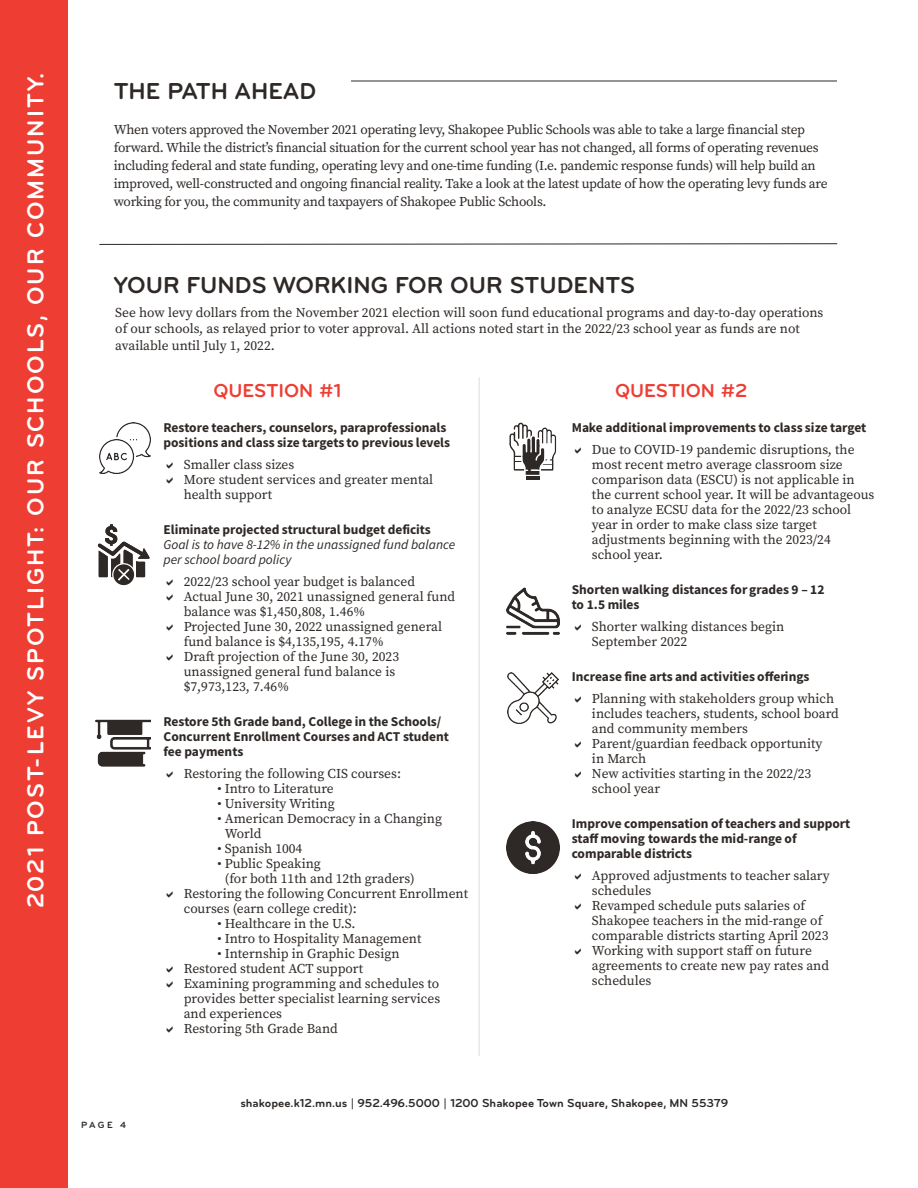
<style>
.page{position:relative;width:918px;height:1188px;background:#fff}
.page>*{position:absolute;margin:0;border:0;box-sizing:border-box;transform-origin:0 0}
.t1{font:700 24px "Bryant Pro";letter-spacing:.08em;color:#fff}
.t2{font:700 24px "Bryant Pro";color:#2e2926}
.t3{font:700 19.5px "Bryant Pro";color:#ee3e34}
.t4{font:13.5px/15px "Source Serif Pro";color:#2e2926}
.t5{font:13.5px/18px "Source Serif Pro";letter-spacing:-.02em;color:#2e2926}
.t6{font:13.5px/15px "Source Sans Variable";color:#2e2926}
.t7{font:italic 13.5px/15px "Source Sans Variable";color:#2e2926}
.t8{font:700 12px "Bryant Pro";color:#2e2926}
.t9{font:700 9.3px "Bryant Pro";color:#2e2926}
.s1{font-style:normal}
</style>
<div class="page">
<hr style="left:351px;top:81px;width:486px;height:1px;background:#2e2926">
<svg style="left:99px;top:243px;width:739px;height:2px"></svg>
<img style="left:507px;top:821px;width:53px;height:53px">
<img style="left:507px;top:587px;width:53px;height:48px">
<img style="left:96px;top:719px;width:54px;height:48px">
<img style="left:99px;top:422px;width:52px;height:52px">
<svg style="left:509px;top:423px;width:47px;height:57px"></svg>
<svg style="left:113px;top:564px;width:22px;height:22px"></svg>
<div style="left:112px;top:563px;width:23px;height:23px;border:1px solid #fff;border-radius:50%"></div>
<svg style="left:98px;top:524px;width:52px;height:57px"></svg>
<hr style="left:479px;top:377px;width:1px;height:679px;background:#dedbdb">
<img style="left:508px;top:672px;width:51px;height:51px">
<div style="left:0;top:0;width:68px;height:1188px;background:#ee3e34"></div>
<p class="t1" style="left:21px;top:908px;width:838px;rotate:-90deg">2021 POST-LEVY SPOTLIGHT: OUR SCHOOLS, OUR COMMUNITY.</p>
<p class="t2" style="left:114px;top:76px;width:204px">THE PATH AHEAD</p>
<p class="t5" style="left:114px;top:120px;width:715px">When voters approved the November 2021 operating levy, Shakopee Public Schools was able to take a large financial step forward. While the district’s financial situation for the current school year has not changed, all forms of operating revenues including federal and state funding, operating levy and one-time funding (I.e. pandemic response funds) will help build an improved, well-constructed and ongoing financial reality. Take a look at the latest update of how the operating levy funds are working for you, the community and taxpayers of Shakopee Public Schools.</p>
<p class="t2" style="left:114px;top:270px;width:523px">YOUR FUNDS WORKING FOR OUR STUDENTS</p>
<p class="t4" style="left:115px;top:304px;width:710px;line-height:16.5px">See how levy dollars from the November 2021 election will soon fund educational programs and day-to-day operations of our schools, as relayed prior to voter approval. All actions noted start in the 2022/23 school year as funds are not available until July 1, 2022.</p>
<p class="t3" style="left:213px;top:378px;width:129px">QUESTION #1</p>
<p class="t3" style="left:615px;top:378px;width:134px">QUESTION #2</p>
<p class="t6" style="left:572px;top:420px;width:296px">Make additional improvements to class size target</p>
<p class="t4" style="left:592px;top:442px;width:284px">Due to COVID-19 pandemic disruptions, the most recent metro average classroom size comparison data (ESCU) is not applicable in the current school year. It will be advantageous to analyze ECSU data for the 2022/23 school year in order to make class size target adjustments beginning with the 2023/24<br>school year.</p>
<p class="t6" style="left:572px;top:582px;width:254px">Shorten walking distances for grades 9 – 12 to 1.5 miles</p>
<p class="t4" style="left:592px;top:619px;width:194px">Shorter walking distances begin<br>September 2022</p>
<p class="t6" style="left:572px;top:669px;width:239px">Increase fine arts and activities offerings</p>
<p class="t4" style="left:592px;top:691px;width:248px">Planning with stakeholders group which includes teachers, students, school board and community members</p>
<p class="t4" style="left:592px;top:736px;width:232px">Parent/guardian feedback opportunity in March</p>
<p class="t4" style="left:592px;top:766px;width:221px">New activities starting in the 2022/23 school year</p>
<p class="t6" style="left:572px;top:816px;width:280px">Improve compensation of teachers and support staff moving towards the mid-range of comparable districts</p>
<p class="t4" style="left:592px;top:868px;width:239px">Approved adjustments to teacher salary schedules</p>
<p class="t4" style="left:592px;top:898px;width:238px">Revamped schedule puts salaries of<br>Shakopee teachers in the mid-range of comparable districts starting April 2023</p>
<p class="t4" style="left:592px;top:943px;width:239px">Working with support staff on future agreements to create new pay rates and schedules</p>
<p class="t6" style="left:164px;top:420px;width:288px">Restore teachers, counselors, paraprofessionals positions and class size targets to previous levels</p>
<p class="t4" style="left:184px;top:457px;width:112px">Smaller class sizes</p>
<p class="t4" style="left:184px;top:472px;width:251px">More student services and greater mental health support</p>
<p class="t7" style="left:164px;top:522px;width:293px"><span class="s1">Eliminate projected structural budget deficits<br></span>Goal is to have 8-12% in the unassigned fund balance per school board policy</p>
<p class="t4" style="left:184px;top:574px;width:233px">2022/23 school year budget is balanced</p>
<p class="t4" style="left:184px;top:589px;width:273px">Actual June 30, 2021 unassigned general fund balance was $1,450,808, 1.46%</p>
<p class="t4" style="left:184px;top:619px;width:260px">Projected June 30, 2022 unassigned general fund balance is $4,135,195, 4.17%</p>
<p class="t4" style="left:184px;top:649px;width:217px">Draft projection of the June 30, 2023 unassigned general fund balance is $7,973,123, 7.46%</p>
<p class="t6" style="left:164px;top:714px;width:287px">Restore 5th Grade band, College in the Schools/<br>Concurrent Enrollment Courses and ACT student fee payments</p>
<p class="t4" style="left:184px;top:766px;width:219px">Restoring the following CIS courses:</p>
<p class="t4" style="left:218px;top:781px;width:118px">• Intro to Literature</p>
<p class="t4" style="left:218px;top:796px;width:119px">• University Writing</p>
<p class="t4" style="left:225px;top:811px;width:219px;text-indent:-7px">• American Democracy in a Changing<br>World</p>
<p class="t4" style="left:218px;top:841px;width:86px">• Spanish 1004</p>
<p class="t4" style="left:225px;top:856px;width:192px;text-indent:-7px">• Public Speaking<br>(for both 11th and 12th graders)</p>
<p class="t4" style="left:184px;top:886px;width:286px">Restoring the following Concurrent Enrollment courses (earn college credit):</p>
<p class="t4" style="left:218px;top:916px;width:140px">• Healthcare in the U.S.</p>
<p class="t4" style="left:218px;top:931px;width:205px">• Intro to Hospitality Management</p>
<p class="t4" style="left:218px;top:946px;width:184px">• Internship in Graphic Design</p>
<p class="t4" style="left:184px;top:961px;width:181px">Restored student ACT support</p>
<p class="t4" style="left:184px;top:976px;width:258px;text-align:justify">Examining programming and schedules to provides better specialist learning services and experiences</p>
<p class="t4" style="left:184px;top:1021px;width:156px">Restoring 5th Grade Band</p>
<p class="t9" style="left:81px;top:1119px;width:47px">PAGE 4</p>
<p class="t8" style="left:240px;top:1095px;width:489px">shakopee.k12.mn.us | 952.496.5000 | 1200 Shakopee Town Square, Shakopee, MN 55379</p>
</div>
